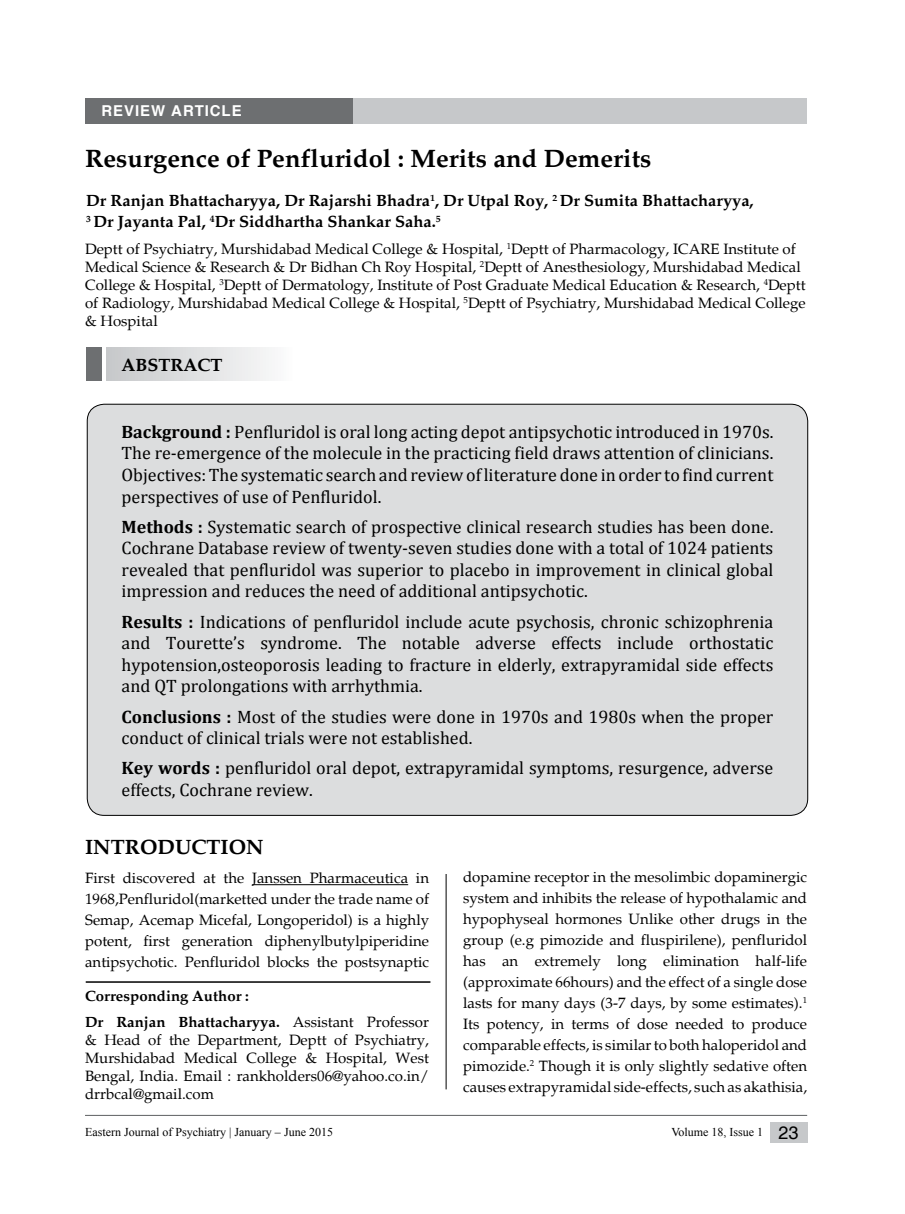
<style>
.page{position:relative;width:905px;height:1214px;background:#fff}
.page>*{position:absolute;margin:0;border:0;box-sizing:border-box;transform-origin:0 0}
.Heading{font:700 25.5px "Palatino";color:#000}
.Subhead{font:700 21px "Palatino";color:#000}
.Abstract_Body{font:18px/21.6px "Cambria";color:#000;text-align:justify}
.Body_Heading{font:700 18px "Palatino";color:#000}
.t1{font:18px "Helvetica";color:#000}
.Name{font:700 16.5px/21px "Palatino";color:#000}
.Bodytext{font:15px/21px "Palatino";color:#000;text-align:justify}
.Body_Sub{font:15px/18px "Palatino";color:#000}
.Bodytext-2{font:700 15px "Palatino";color:#000}
.t2{font:700 15px "Helvetica";letter-spacing:.06em;color:#fff}
.Page_No{font:12px "Times New Roman";color:#000}
.s1{font-weight:700}
</style>
<div class="page">
<hr style="left:445px;top:149px;width:1px;height:940px;background:#000">
<div style="left:769px;top:1121px;width:37px;height:21px;background:#c6c8ca"></div>
<div style="left:351px;top:98px;width:455px;height:25px;background:#c6c8ca"></div>
<div style="left:85px;top:98px;width:267px;height:25px;background:#6d6f71"></div>
<hr style="left:85px;top:1115px;width:721px;height:1px;background:#6d6f71">
<hr style="left:252px;top:884px;width:156px;height:1px;background:#000">
<div style="left:87px;top:404px;width:720px;height:411px;background:#dcddde;border-radius:17px"></div>
<div style="left:106px;top:347px;width:186px;height:34px;background:linear-gradient(to right,#c6c8ca,#fbfcfc)"></div>
<div style="left:87px;top:347px;width:15px;height:34px;background:#6d6f71"></div>
<hr style="left:86px;top:981px;width:344px;height:2px;background:#000">
<p class="t2" style="left:101px;top:102px;width:142px">REVIEW ARTICLE</p>
<p class="Heading" style="left:85px;top:144px;width:567px">Resurgence of Penfluridol : Merits and Demerits</p>
<p class="Name" style="left:86px;top:190px;width:668px">Dr Ranjan Bhattacharyya, Dr Rajarshi Bhadra<sup>1</sup>, Dr Utpal Roy, <sup>2</sup> Dr Sumita Bhattacharyya,<br><sup>3</sup> Dr Jayanta Pal, <sup>4</sup>Dr Siddhartha Shankar Saha.<sup>5</sup></p>
<p class="Body_Sub" style="left:85px;top:240px;width:721px">Deptt of Psychiatry, Murshidabad Medical College &amp; Hospital, <sup>1</sup>Deptt of Pharmacology, ICARE Institute of Medical Science &amp; Research &amp; Dr Bidhan Ch Roy Hospital, <sup>2</sup>Deptt of Anesthesiology, Murshidabad Medical College &amp; Hospital, <sup>3</sup>Deptt of Dermatology, Institute of Post Graduate Medical Education &amp; Research, <sup>4</sup>Deptt of Radiology, Murshidabad Medical College &amp; Hospital, <sup>5</sup>Deptt of Psychiatry, Murshidabad Medical College &amp; Hospital</p>
<p class="Body_Heading" style="left:121px;top:354px;width:103px">ABSTRACT</p>
<p class="Abstract_Body" style="left:121px;top:421px;width:653px"><span class="s1">Background :</span> Penfluridol is oral long acting depot antipsychotic introduced in 1970s.<br>The re-emergence of the molecule in the practicing field draws attention of clinicians.<br>Objectives: The systematic search and review of literature done in order to find current perspectives of use of Penfluridol.</p>
<p class="Abstract_Body" style="left:121px;top:516px;width:653px"><span class="s1">Methods :</span> Systematic search of prospective clinical research studies has been done.<br>Cochrane Database review of twenty-seven studies done with a total of 1024 patients revealed that penfluridol was superior to placebo in improvement in clinical global impression and reduces the need of additional antipsychotic.</p>
<p class="Abstract_Body" style="left:121px;top:611px;width:653px"><span class="s1">Results :</span> Indications of penfluridol include acute psychosis, chronic schizophrenia and Tourette’s syndrome. The notable adverse effects include orthostatic hypotension,osteoporosis leading to fracture in elderly, extrapyramidal side effects and QT prolongations with arrhythmia.</p>
<p class="Abstract_Body" style="left:121px;top:705px;width:653px"><span class="s1">Conclusions :</span> Most of the studies were done in 1970s and 1980s when the proper conduct of clinical trials were not established.</p>
<p class="Abstract_Body" style="left:121px;top:757px;width:653px"><span class="s1">Key words :</span> penfluridol oral depot, extrapyramidal symptoms, resurgence, adverse effects, Cochrane review.</p>
<p class="Subhead" style="left:85px;top:834px;width:180px">INTRODUCTION</p>
<p class="Bodytext" style="left:85px;top:868px;width:345px">First discovered at the Janssen Pharmaceutica in 1968,Penfluridol(marketted under the trade name of Semap, Acemap Micefal, Longoperidol) is a highly potent, first generation diphenylbutylpiperidine antipsychotic. Penfluridol blocks the postsynaptic</p>
<p class="Bodytext" style="left:463px;top:867px;width:345px">dopamine receptor in the mesolimbic dopaminergic system and inhibits the release of hypothalamic and hypophyseal hormones Unlike other drugs in the group (e.g pimozide and fluspirilene), penfluridol has an extremely long elimination half-life (approximate 66hours) and the effect of a single dose lasts for many days (3-7 days, by some estimates).<sup>1<br></sup>Its potency, in terms of dose needed to produce comparable effects, is similar to both haloperidol and pimozide.<sup>2</sup> Though it is only slightly sedative often causes extrapyramidal side-effects, such as akathisia,</p>
<p class="Bodytext-2" style="left:85px;top:987px;width:165px">Corresponding Author :</p>
<p class="Bodytext" style="left:85px;top:1013px;width:345px;line-height:18px"><span class="s1">Dr Ranjan Bhattacharyya.</span> Assistant Professor &amp; Head of the Department, Deptt of Psychiatry, Murshidabad Medical College &amp; Hospital, West Bengal, India. Email : rankholders06@yahoo.co.in/ drrbcal@gmail.com</p>
<p class="Page_No" style="left:85px;top:1124px;width:249px">Eastern Journal of Psychiatry | January – June 2015</p>
<p class="Page_No" style="left:671px;top:1124px;width:93px">Volume 18, Issue 1</p>
<p class="t1" style="left:778px;top:1122px;width:22px">23</p>
</div>
